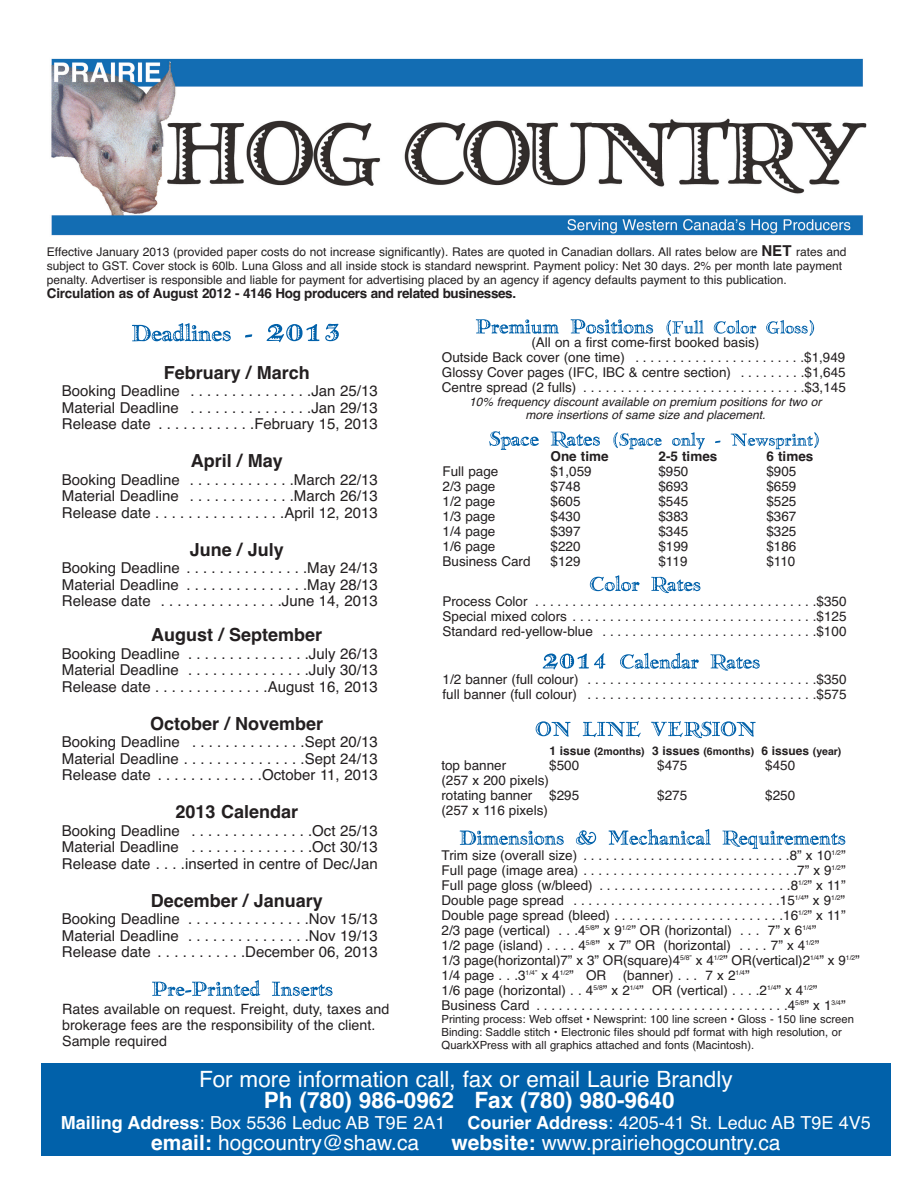
<style>
.page{position:relative;width:918px;height:1188px;background:#fff}
.page>*{position:absolute;margin:0;border:0;box-sizing:border-box;transform-origin:0 0}
.t1{font:22.5px "Helvetica";color:#fff}
.t2{font:700 22.5px "Helvetica";color:#fff}
.t3{font:21px "Helvetica";color:#fff}
.t4{font:700 18px "Helvetica";color:#231f20}
.t5{font:18px "Helvetica";color:#fff}
.t6{font:15px/16.5px "Helvetica";color:#231f20;text-align:justify}
.t7{font:14.25px/15.8px "Helvetica";color:#231f20}
.t8{font:13.5px/15px "Helvetica";color:#231f20}
.t9{font:700 13.5px "Helvetica";letter-spacing:-.015em;color:#231f20}
.t10{font:12px/13.8px "Helvetica";color:#231f20}
.t11{font:italic 12px/13.5px "Helvetica";color:#231f20;text-align:center}
.t12{font:11.25px/12.8px "Helvetica";color:#231f20}
.t13{font:700 10.5px "Helvetica";color:#231f20}
.s1{font-weight:700;font-size:15px}
.s2{font-size:12px}
.s3{font-weight:700}
</style>
<div class="page">
<img style="left:51px;top:58px;width:816px;height:178px">
<svg style="left:489px;top:431px;width:330px;height:19px"></svg>
<svg style="left:460px;top:829px;width:385px;height:20px"></svg>
<div style="left:41px;top:1063px;width:850px;height:92px;background:#0161aa"></div>
<svg style="left:476px;top:319px;width:338px;height:17px"></svg>
<svg style="left:536px;top:721px;width:220px;height:17px"></svg>
<svg style="left:132px;top:323px;width:207px;height:19px"></svg>
<svg style="left:152px;top:980px;width:181px;height:16px"></svg>
<svg style="left:543px;top:653px;width:217px;height:18px"></svg>
<svg style="left:590px;top:575px;width:110px;height:18px"></svg>
<p class="t10" style="left:47px;top:246px;width:801px">Effective January 2013 (provided paper costs do not increase significantly). Rates are quoted in Canadian dollars. All rates below are <span class="s1">NET</span> rates and subject to GST. Cover stock is 60lb. Luna Gloss and all inside stock is standard newsprint. Payment policy: Net 30 days. 2% per month late payment penalty. Advertiser is responsible and liable for payment for advertising placed by an agency if agency defaults payment to this publication.</p>
<p class="t9" style="left:47px;top:288px;width:471px">Circulation as of August 2012 - 4146 Hog producers and related businesses.</p>
<p class="t8" style="left:442px;top:336px;width:406px;text-align:center">(All on a first come-first booked basis)<br>Outside Back cover (one time) . . . . . . . . . . . . . . . . . . . . . . .$1,949<br>Glossy Cover pages (IFC, IBC &amp; centre section) . . . . . . . . .$1,645<br>Centre spread (2 fulls) . . . . . . . . . . . . . . . . . . . . . . . . . . . . . .$3,145</p>
<p class="t11" style="left:469px;top:396px;width:354px">10% frequency discount available on premium positions for two or more insertions of same size and placement.</p>
<h3 class="t4" style="left:164px;top:366px;width:147px">February / March</h3>
<p class="t6" style="left:62px;top:384px;width:317px">Booking Deadline . . . . . . . . . . . . . . .Jan 25/13<br>Material Deadline . . . . . . . . . . . . . . .Jan 29/13<br>Release date . . . . . . . . . . . .February 15, 2013</p>
<h3 class="t4" style="left:191px;top:454px;width:94px">April / May</h3>
<p class="t6" style="left:62px;top:472px;width:317px">Booking Deadline . . . . . . . . . . . . .March 22/13<br>Material Deadline . . . . . . . . . . . . .March 26/13<br>Release date . . . . . . . . . . . . . . . .April 12, 2013</p>
<h3 class="t4" style="left:190px;top:543px;width:96px">June / July</h3>
<p class="t6" style="left:62px;top:561px;width:317px">Booking Deadline . . . . . . . . . . . . . . .May 24/13<br>Material Deadline . . . . . . . . . . . . . . .May 28/13<br>Release date . . . . . . . . . . . . . . .June 14, 2013</p>
<h3 class="t4" style="left:151px;top:628px;width:172px">August / September</h3>
<p class="t6" style="left:62px;top:646px;width:317px">Booking Deadline . . . . . . . . . . . . . . .July 26/13<br>Material Deadline . . . . . . . . . . . . . . .July 30/13<br>Release date . . . . . . . . . . . . . .August 16, 2013</p>
<h3 class="t4" style="left:150px;top:717px;width:174px">October / November</h3>
<p class="t6" style="left:62px;top:735px;width:317px">Booking Deadline . . . . . . . . . . . . . .Sept 20/13<br>Material Deadline . . . . . . . . . . . . . . .Sept 24/13<br>Release date . . . . . . . . . . . . .October 11, 2013</p>
<h3 class="t4" style="left:176px;top:805px;width:124px">2013 Calendar</h3>
<p class="t6" style="left:62px;top:823px;width:317px">Booking Deadline . . . . . . . . . . . . . . .Oct 25/13<br>Material Deadline . . . . . . . . . . . . . . .Oct 30/13<br>Release date . . . .inserted in centre of Dec/Jan</p>
<h3 class="t4" style="left:151px;top:894px;width:174px">December / January</h3>
<p class="t6" style="left:62px;top:912px;width:317px">Booking Deadline . . . . . . . . . . . . . . .Nov 15/13<br>Material Deadline . . . . . . . . . . . . . . .Nov 19/13<br>Release date . . . . . . . . . . .December 06, 2013</p>
<p class="t9" style="left:551px;top:451px;width:60px">One time</p>
<p class="t9" style="left:659px;top:451px;width:60px">2-5 times</p>
<p class="t9" style="left:767px;top:451px;width:48px">6 times</p>
<p class="t8" style="left:443px;top:465px;width:57px">Full page</p>
<p class="t8" style="left:550px;top:465px;width:43px">$1,059</p>
<p class="t8" style="left:658px;top:465px;width:32px">$950</p>
<p class="t8" style="left:766px;top:465px;width:32px">$905</p>
<p class="t8" style="left:443px;top:480px;width:54px">2/3 page</p>
<p class="t8" style="left:550px;top:480px;width:32px">$748</p>
<p class="t8" style="left:658px;top:480px;width:32px">$693</p>
<p class="t8" style="left:766px;top:480px;width:32px">$659</p>
<p class="t8" style="left:443px;top:495px;width:54px">1/2 page</p>
<p class="t8" style="left:550px;top:495px;width:32px">$605</p>
<p class="t8" style="left:658px;top:495px;width:32px">$545</p>
<p class="t8" style="left:766px;top:495px;width:32px">$525</p>
<p class="t8" style="left:443px;top:510px;width:54px">1/3 page</p>
<p class="t8" style="left:550px;top:510px;width:32px">$430</p>
<p class="t8" style="left:658px;top:510px;width:32px">$383</p>
<p class="t8" style="left:766px;top:510px;width:32px">$367</p>
<p class="t8" style="left:443px;top:525px;width:54px">1/4 page</p>
<p class="t8" style="left:550px;top:525px;width:32px">$397</p>
<p class="t8" style="left:658px;top:525px;width:32px">$345</p>
<p class="t8" style="left:766px;top:525px;width:32px">$325</p>
<p class="t8" style="left:443px;top:540px;width:54px">1/6 page</p>
<p class="t8" style="left:550px;top:540px;width:32px">$220</p>
<p class="t8" style="left:658px;top:540px;width:32px">$199</p>
<p class="t8" style="left:766px;top:540px;width:32px">$186</p>
<p class="t8" style="left:443px;top:555px;width:90px">Business Card</p>
<p class="t8" style="left:550px;top:555px;width:32px">$129</p>
<p class="t8" style="left:658px;top:555px;width:31px">$119</p>
<p class="t8" style="left:766px;top:555px;width:31px">$110</p>
<p class="t8" style="left:442px;top:595px;width:406px;text-align:justify">Process Color . . . . . . . . . . . . . . . . . . . . . . . . . . . . . . . . . . . . . .$350<br>Special mixed colors . . . . . . . . . . . . . . . . . . . . . . . . . . . . . . . . .$125<br>Standard red-yellow-blue . . . . . . . . . . . . . . . . . . . . . . . . . . . . .$100</p>
<p class="t8" style="left:442px;top:673px;width:406px">1/2 banner (full colour) . . . . . . . . . . . . . . . . . . . . . . . . . . . . . . .$350 full banner (full colour) . . . . . . . . . . . . . . . . . . . . . . . . . . . . . . .$575</p>
<p class="t13" style="left:549px;top:748px;width:294px"><span class="s2">1 issue</span> (2months) <span class="s2">3 issues</span> (6months) <span class="s2">6 issues</span> (year)</p>
<p class="t8" style="left:441px;top:759px;width:66px">top banner</p>
<p class="t8" style="left:549px;top:759px;width:32px">$500</p>
<p class="t8" style="left:657px;top:759px;width:32px">$475</p>
<p class="t8" style="left:765px;top:759px;width:32px">$450</p>
<p class="t8" style="left:441px;top:774px;width:139px">(257 x 200 pixels) rotating banner $295</p>
<p class="t8" style="left:657px;top:789px;width:32px">$275</p>
<p class="t8" style="left:765px;top:789px;width:32px">$250</p>
<p class="t8" style="left:441px;top:804px;width:108px">(257 x 116 pixels)</p>
<p class="t8" style="left:442px;top:849px;width:420px">Trim size (overall size) . . . . . . . . . . . . . . . . . . . . . . . . . . . .8” x 10<sup>1/2</sup>” Full page (image area) . . . . . . . . . . . . . . . . . . . . . . . . . . . . .7” x 9<sup>1/2</sup>” Full page gloss (w/bleed) . . . . . . . . . . . . . . . . . . . . . . . . . .8<sup>1/2</sup>” x 11” Double page spread . . . . . . . . . . . . . . . . . . . . . . . . . . . .15<sup>1/4</sup>” x 9<sup>1/2</sup>” Double page spread (bleed) . . . . . . . . . . . . . . . . . . . . . . .16<sup>1/2</sup>” x 11” 2/3 page (vertical) . . .4<sup>5/8</sup>” x 9<sup>1/2</sup>” OR (horizontal) . . . 7” x 6<sup>1/4</sup>”<br>1/2 page (island) . . . . 4<sup>5/8</sup>” x 7” OR (horizontal) . . . . 7” x 4<sup>1/2</sup>”<br>1/3 page(horizontal)7” x 3” OR(square)4<sup>5/8”</sup> x 4<sup>1/2</sup>” OR(vertical)2<sup>1/4</sup>” x 9<sup>1/2</sup>” 1/4 page . . .3<sup>1/4”</sup> x 4<sup>1/2</sup>” OR (banner) . . . 7 x 2<sup>1/4</sup>”<br>1/6 page (horizontal) . . 4<sup>5/8</sup>” x 2<sup>1/4</sup>” OR (vertical) . . . .2<sup>1/4</sup>” x 4<sup>1/2</sup>” Business Card . . . . . . . . . . . . . . . . . . . . . . . . . . . . . . . . . .4<sup>5/8</sup>” x 1<sup>3/4</sup>”</p>
<p class="t12" style="left:442px;top:1014px;width:414px">Printing process: Web offset • Newsprint: 100 line screen • Gloss - 150 line screen<br>Binding: Saddle stitch • Electronic files should pdf format with high resolution, or<br>QuarkXPress with all graphics attached and fonts (Macintosh).</p>
<h1 class="t1" style="left:199px;top:1070px;width:535px">For more information call, fax or email Laurie Brandly</h1>
<h1 class="t2" style="left:264px;top:1091px;width:412px">Ph (780) 986-0962 Fax (780) 980-9640</h1>
<h3 class="t5" style="left:61px;top:1116px;width:812px"><span class="s3">Mailing Address</span>: Box 5536 Leduc AB T9E 2A1 <span class="s3">Courier Address</span>: 4205-41 St. Leduc AB T9E 4V5</h3>
<h2 class="t3" style="left:151px;top:1134px;width:270px"><span class="s3">email:</span> hogcountry@shaw.ca</h2>
<h2 class="t3" style="left:451px;top:1134px;width:331px"><span class="s3">website:</span> www.prairiehogcountry.ca</h2>
<p class="t7" style="left:62px;top:1003px;width:329px">Rates available on request. Freight, duty, taxes and brokerage fees are the responsibility of the client.<br>Sample required</p>
</div>
